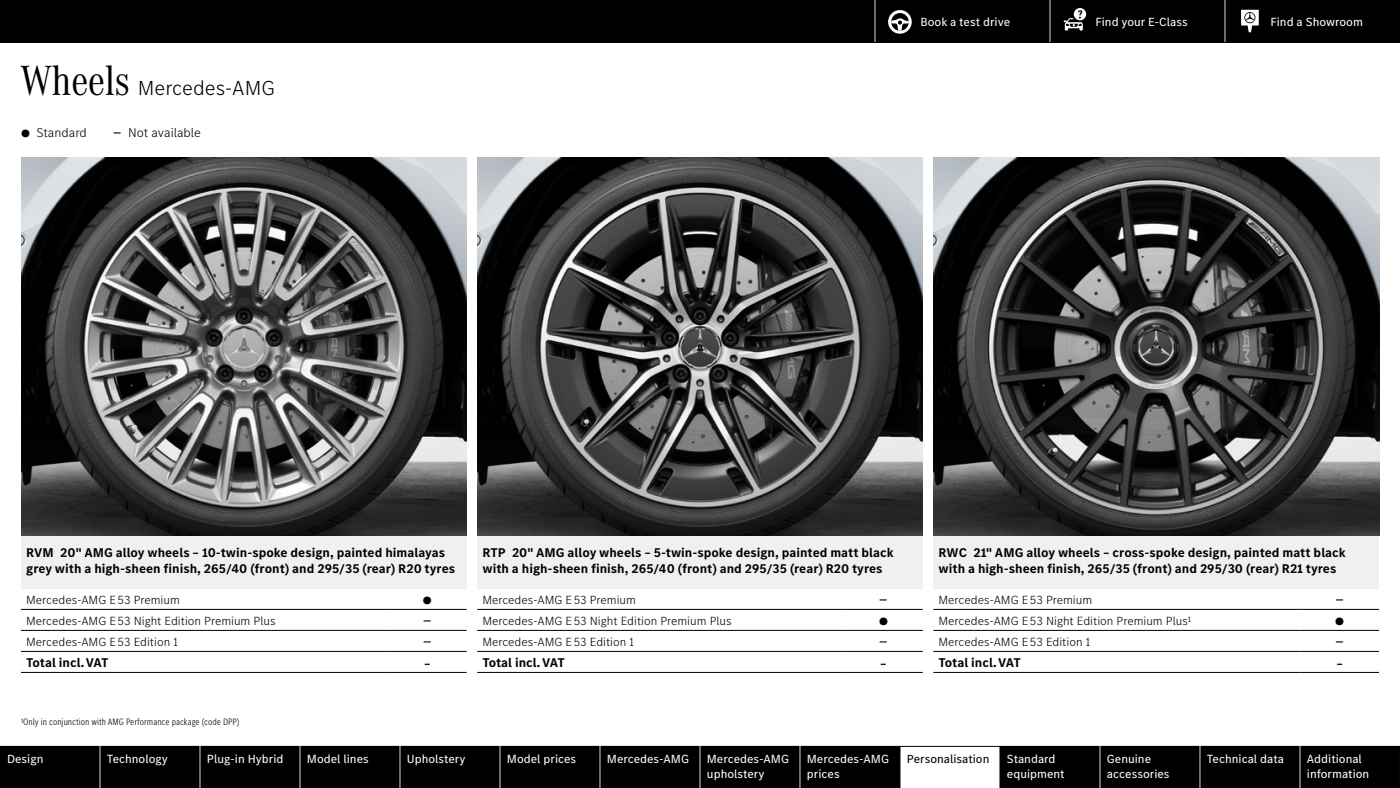
<style>
.page{position:relative;width:1400px;height:788px;background:#fff}
.page>*{position:absolute;margin:0;border:0;box-sizing:border-box;transform-origin:0 0}
.t1{font:300 21px "MB Corpo S Text";color:#000}
.t2{font:700 13.12px/15.8px "MB Corpo S Text";color:#000}
.t3{font:300 13.12px "MB Corpo S Text";color:#000}
.t4{font:300 12.25px "MB Corpo S Text";color:#000}
.t5{font:12.25px/14.7px "MB Corpo S Text";color:#fff}
.t6{font:12.25px "MB Corpo S Text";color:#000}
.t7{font:700 10.85px "MB Corpo S Text";color:#000;scale:.9 1}
.t8{font:10.67px "MB Corpo S Text";color:#000;scale:1.04 1}
.t9{font:300 condensed 9.62px "MB Corpo S Text";color:#000}
.s1{font-family:"MB Corpo A Title Cond";font-weight:400;font-size:43.75px}
.s2{font-size:10.67px}
.s3{font-weight:700;font-size:10.85px}
</style>
<div class="page">
<img style="left:21px;top:158px;width:446px;height:378px">
<img style="left:477px;top:158px;width:446px;height:378px">
<img style="left:933px;top:158px;width:446px;height:378px">
<div style="left:21px;top:536px;width:446px;height:52px;background:#f0f0f0"></div>
<hr style="left:388px;top:609px;width:79px;height:1px;background:#000">
<hr style="left:388px;top:630px;width:79px;height:1px;background:#000">
<hr style="left:388px;top:651px;width:79px;height:1px;background:#000">
<hr style="left:388px;top:672px;width:79px;height:1px;background:#000">
<hr style="left:21px;top:609px;width:367px;height:1px;background:#000">
<hr style="left:21px;top:630px;width:367px;height:1px;background:#000">
<hr style="left:21px;top:651px;width:367px;height:1px;background:#000">
<hr style="left:21px;top:672px;width:367px;height:1px;background:#000">
<div style="left:477px;top:536px;width:446px;height:52px;background:#f0f0f0"></div>
<hr style="left:844px;top:609px;width:79px;height:1px;background:#000">
<hr style="left:844px;top:630px;width:79px;height:1px;background:#000">
<hr style="left:844px;top:651px;width:79px;height:1px;background:#000">
<hr style="left:844px;top:672px;width:79px;height:1px;background:#000">
<hr style="left:477px;top:609px;width:367px;height:1px;background:#000">
<hr style="left:477px;top:630px;width:367px;height:1px;background:#000">
<hr style="left:477px;top:651px;width:367px;height:1px;background:#000">
<hr style="left:477px;top:672px;width:367px;height:1px;background:#000">
<div style="left:933px;top:536px;width:446px;height:52px;background:#f0f0f0"></div>
<hr style="left:1300px;top:609px;width:79px;height:1px;background:#000">
<hr style="left:1300px;top:630px;width:79px;height:1px;background:#000">
<hr style="left:1300px;top:651px;width:79px;height:1px;background:#000">
<hr style="left:1300px;top:672px;width:79px;height:1px;background:#000">
<hr style="left:933px;top:609px;width:367px;height:1px;background:#000">
<hr style="left:933px;top:630px;width:367px;height:1px;background:#000">
<hr style="left:933px;top:651px;width:367px;height:1px;background:#000">
<hr style="left:933px;top:672px;width:367px;height:1px;background:#000">
<div style="left:0;top:0;width:1400px;height:42px;background:#000"></div>
<svg style="left:875px;top:0;width:384px;height:42px"></svg>
<svg style="left:0;top:746px;width:1400px;height:42px;background:#121212"></svg>
<hr style="left:1100px;top:746px;width:1px;height:42px;background:#d8d8d8">
<hr style="left:1200px;top:746px;width:1px;height:42px;background:#d8d8d8">
<hr style="left:100px;top:746px;width:1px;height:42px;background:#d8d8d8">
<hr style="left:200px;top:746px;width:1px;height:42px;background:#d8d8d8">
<hr style="left:300px;top:746px;width:1px;height:42px;background:#d8d8d8">
<hr style="left:400px;top:746px;width:1px;height:42px;background:#d8d8d8">
<hr style="left:600px;top:746px;width:1px;height:42px;background:#d8d8d8">
<hr style="left:900px;top:746px;width:1px;height:42px;background:#000">
<hr style="left:1000px;top:746px;width:1px;height:42px;background:#000">
<hr style="left:700px;top:746px;width:1px;height:42px;background:#d8d8d8">
<hr style="left:800px;top:746px;width:1px;height:42px;background:#d8d8d8">
<hr style="left:500px;top:746px;width:1px;height:42px;background:#d8d8d8">
<hr style="left:1300px;top:746px;width:1px;height:42px;background:#d8d8d8">
<h1 class="t1" style="left:21px;top:74px;width:256px"><span class="s1">Wheels</span> Mercedes-AMG</h1>
<p class="t3" style="left:21px;top:123px;width:67px"><span class="s2">●</span> Standard</p>
<p class="t3" style="left:113px;top:123px;width:89px"><span class="s3">—</span> Not available</p>
<p class="t5" style="left:920px;top:14px;width:91px">Book a test drive</p>
<p class="t5" style="left:1096px;top:14px;width:94px">Find your E-Class</p>
<p class="t5" style="left:1271px;top:14px;width:94px">Find a Showroom</p>
<p class="t2" style="left:26px;top:544px;width:430px">RVM 20" AMG alloy wheels – 10-twin-spoke design, painted himalayas grey with a high-sheen finish, 265/40 (front) and 295/35 (rear) R20 tyres</p>
<p class="t4" style="left:26px;top:591px;width:155px">Mercedes-AMG E 53 Premium</p>
<p class="t8" style="left:423px;top:592px;width:10px">●</p>
<p class="t4" style="left:26px;top:612px;width:251px">Mercedes-AMG E 53 Night Edition Premium Plus</p>
<p class="t7" style="left:423px;top:613px;width:11px">—</p>
<p class="t4" style="left:26px;top:633px;width:153px">Mercedes-AMG E 53 Edition 1</p>
<p class="t7" style="left:423px;top:634px;width:11px">—</p>
<p class="t2" style="left:26px;top:654px;width:84px">Total incl. VAT</p>
<p class="t2" style="left:424px;top:655px;width:8px">–</p>
<p class="t9" style="left:21px;top:715px;width:220px">¹Only in conjunction with AMG Performance package (code DPP)</p>
<p class="t2" style="left:482px;top:544px;width:413px">RTP 20" AMG alloy wheels – 5-twin-spoke design, painted matt black with a high-sheen finish, 265/40 (front) and 295/35 (rear) R20 tyres</p>
<p class="t4" style="left:482px;top:591px;width:155px">Mercedes-AMG E 53 Premium</p>
<p class="t7" style="left:879px;top:592px;width:11px">—</p>
<p class="t4" style="left:482px;top:612px;width:251px">Mercedes-AMG E 53 Night Edition Premium Plus</p>
<p class="t8" style="left:879px;top:613px;width:10px">●</p>
<p class="t4" style="left:482px;top:633px;width:153px">Mercedes-AMG E 53 Edition 1</p>
<p class="t7" style="left:879px;top:634px;width:11px">—</p>
<p class="t2" style="left:482px;top:654px;width:84px">Total incl. VAT</p>
<p class="t2" style="left:880px;top:655px;width:8px">–</p>
<p class="t2" style="left:939px;top:544px;width:409px">RWC 21" AMG alloy wheels – cross-spoke design, painted matt black with a high-sheen finish, 265/35 (front) and 295/30 (rear) R21 tyres</p>
<p class="t4" style="left:939px;top:591px;width:155px">Mercedes-AMG E 53 Premium</p>
<p class="t7" style="left:1335px;top:592px;width:11px">—</p>
<p class="t4" style="left:939px;top:612px;width:254px">Mercedes-AMG E 53 Night Edition Premium Plus¹</p>
<p class="t8" style="left:1335px;top:613px;width:10px">●</p>
<p class="t4" style="left:939px;top:633px;width:153px">Mercedes-AMG E 53 Edition 1</p>
<p class="t7" style="left:1335px;top:634px;width:11px">—</p>
<p class="t2" style="left:939px;top:654px;width:84px">Total incl. VAT</p>
<p class="t2" style="left:1336px;top:655px;width:8px">–</p>
<p class="t5" style="left:7px;top:751px;width:38px">Design</p>
<p class="t5" style="left:107px;top:751px;width:62px">Technology</p>
<p class="t5" style="left:207px;top:751px;width:78px">Plug-in Hybrid</p>
<p class="t5" style="left:307px;top:751px;width:63px">Model lines</p>
<p class="t5" style="left:407px;top:751px;width:60px">Upholstery</p>
<p class="t5" style="left:507px;top:751px;width:71px">Model prices</p>
<p class="t5" style="left:607px;top:751px;width:84px">Mercedes-AMG</p>
<p class="t5" style="left:707px;top:751px;width:84px">Mercedes-AMG upholstery</p>
<p class="t5" style="left:807px;top:751px;width:84px">Mercedes-AMG prices</p>
<p class="t6" style="left:907px;top:750px;width:84px">Personalisation</p>
<p class="t5" style="left:1007px;top:751px;width:59px">Standard equipment</p>
<p class="t5" style="left:1107px;top:751px;width:64px">Genuine accessories</p>
<p class="t5" style="left:1207px;top:751px;width:79px">Technical data</p>
<p class="t5" style="left:1307px;top:751px;width:64px">Additional information</p>
</div>
